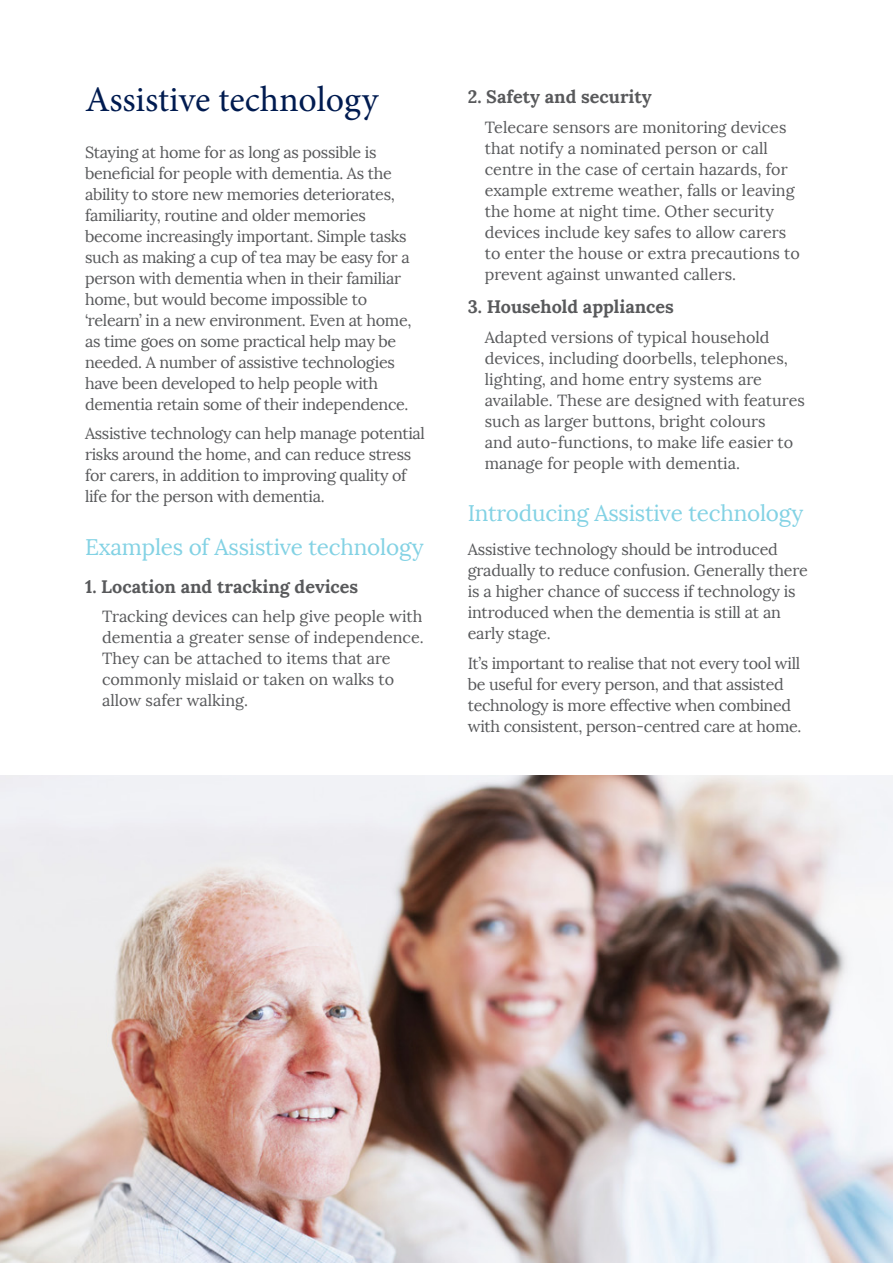
<style>
.page{position:relative;width:893px;height:1263px;background:#fff}
.page>*{position:absolute;margin:0;border:0;box-sizing:border-box;transform-origin:0 0}
.t1{font:36px "Minion Pro";letter-spacing:-.005em;color:#001b50}
.t2{font:22.5px "Lora";letter-spacing:-.01em;color:#83d2e4}
.t3{font:700 18px "Lora";color:#58595b}
.t4{font:16.2px/21px "Lora";letter-spacing:-.01em;color:#58595b}
</style>
<div class="page">
<img style="left:0;top:775px;width:893px;height:488px">
<h1 class="t1" style="left:85px;top:76px;width:295px">Assistive technology</h1>
<p class="t4" style="left:85px;top:142px;width:328px">Staying at home for as long as possible is beneficial for people with dementia. As the ability to store new memories deteriorates, familiarity, routine and older memories become increasingly important. Simple tasks such as making a cup of tea may be easy for a person with dementia when in their familiar home, but would become impossible to ‘relearn’ in a new environment. Even at home, as time goes on some practical help may be needed. A number of assistive technologies have been developed to help people with dementia retain some of their independence.</p>
<p class="t4" style="left:85px;top:423px;width:341px">Assistive technology can help manage potential risks around the home, and can reduce stress for carers, in addition to improving quality of life for the person with dementia.</p>
<h2 class="t2" style="left:85px;top:534px;width:340px">Examples of Assistive technology</h2>
<p class="t3" style="left:85px;top:575px;width:275px">1. Location and tracking devices</p>
<p class="t4" style="left:102px;top:606px;width:323px">Tracking devices can help give people with dementia a greater sense of independence.<br>They can be attached to items that are commonly mislaid or taken on walks to allow safer walking.</p>
<p class="t3" style="left:468px;top:85px;width:186px">2. Safety and security</p>
<p class="t4" style="left:485px;top:117px;width:317px">Telecare sensors are monitoring devices that notify a nominated person or call centre in the case of certain hazards, for example extreme weather, falls or leaving the home at night time. Other security devices include key safes to allow carers to enter the house or extra precautions to prevent against unwanted callers.</p>
<p class="t3" style="left:468px;top:295px;width:208px">3. Household appliances</p>
<p class="t4" style="left:485px;top:327px;width:322px">Adapted versions of typical household devices, including doorbells, telephones, lighting, and home entry systems are available. These are designed with features such as larger buttons, bright colours<br>and auto-functions, to make life easier to manage for people with dementia.</p>
<h2 class="t2" style="left:468px;top:500px;width:337px">Introducing Assistive technology</h2>
<p class="t4" style="left:468px;top:539px;width:342px">Assistive technology should be introduced gradually to reduce confusion. Generally there is a higher chance of success if technology is introduced when the dementia is still at an early stage.</p>
<p class="t4" style="left:468px;top:653px;width:335px">It’s important to realise that not every tool will be useful for every person, and that assisted technology is more effective when combined with consistent, person-centred care at home.</p>
</div>
